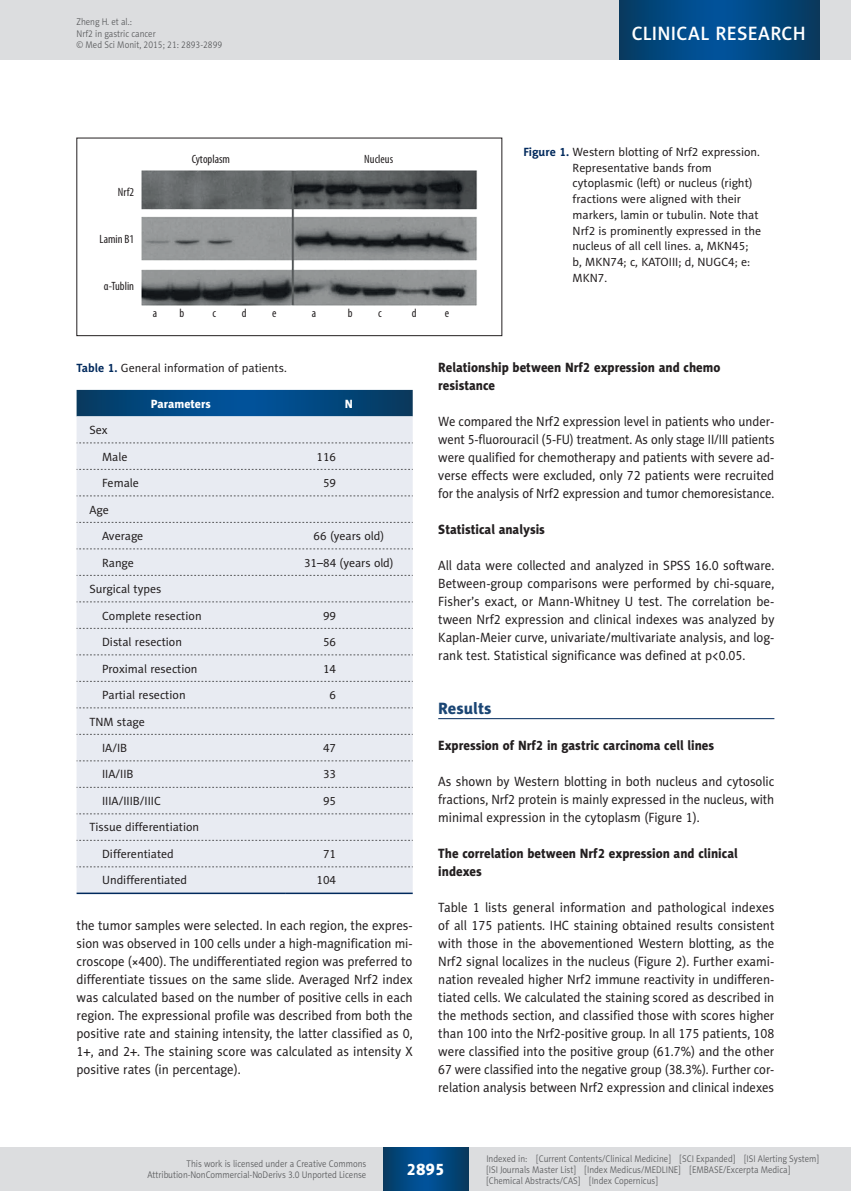
<style>
.page{position:relative;width:851px;height:1191px;background:#fff}
.page>*{position:absolute;margin:0;border:0;box-sizing:border-box;transform-origin:0 0}
.t1{font:19.5px "Naomi Sans EFN Medium";letter-spacing:.015em;color:#fff}
.MSM_Headline_1{font:16.5px "Naomi Sans EFN Heavy";color:#1a4574}
.t2{font:16.5px "Naomi Sans EFN Heavy";color:#fff}
.MSM_Body{font:13.5px/18px "Naomi Sans EFN";color:#231f20;text-align:justify;scale:.95 1}
.MSM_Body-2{font:13.5px/18px "Naomi Sans EFN";color:#231f20;text-align:justify;scale:.96 1}
.MSM_Body-3{font:13.5px/18px "Naomi Sans EFN";color:#231f20;text-align:justify;scale:.94 1}
.MSM_Headline_2{font:13.5px/18px "Naomi Sans EFN Heavy";color:#231f20;scale:.95 1}
.MSM_Rycina_tytul{font:12px/15.8px "Naomi Sans EFN";color:#231f20}
.MSM_Tabela_zawartosc{font:12px "Naomi Sans EFN";color:#231f20}
.t3{font:condensed 12px "Myriad Pro";color:#231f20}
.MSM_Tabela_tytul{font:12px "Naomi Sans EFN";color:#231f20}
.MSM_Tabela_Head{font:12px "Naomi Sans EFN Heavy";color:#fff}
.MSM_pagina_zywa{font:9.75px/11.2px "Naomi Sans EFN Light";color:#57585a;scale:.9 1}
.MSM_pagina_sygnatura{font:9.75px "Naomi Sans EFN Light";color:#57585a;scale:.9 1}
.s1{font-weight:700;color:#00295c}
</style>
<div class="page">
<hr style="left:438px;top:718px;width:336px;height:1px;background:#00295c">
<img style="left:141px;top:170px;width:336px;height:136px">
<div style="left:77px;top:138px;width:425px;height:198px;border:1px solid #231f20"></div>
<svg style="left:77px;top:390px;width:335px;height:26px;background:#02477f"></svg>
<div style="left:77px;top:416px;width:335px;height:476px;background:#e8ebf2"></div>
<svg style="left:77px;top:442px;width:336px;height:1px"></svg>
<svg style="left:77px;top:469px;width:336px;height:1px"></svg>
<svg style="left:77px;top:495px;width:336px;height:1px"></svg>
<svg style="left:77px;top:522px;width:336px;height:1px"></svg>
<svg style="left:77px;top:548px;width:336px;height:1px"></svg>
<svg style="left:77px;top:575px;width:336px;height:1px"></svg>
<svg style="left:77px;top:601px;width:336px;height:1px"></svg>
<svg style="left:77px;top:628px;width:336px;height:1px"></svg>
<svg style="left:77px;top:654px;width:336px;height:1px"></svg>
<svg style="left:77px;top:681px;width:336px;height:1px"></svg>
<svg style="left:77px;top:707px;width:336px;height:1px"></svg>
<svg style="left:77px;top:734px;width:336px;height:1px"></svg>
<svg style="left:77px;top:760px;width:336px;height:1px"></svg>
<svg style="left:77px;top:787px;width:336px;height:1px"></svg>
<svg style="left:77px;top:813px;width:336px;height:1px"></svg>
<svg style="left:77px;top:840px;width:336px;height:1px"></svg>
<svg style="left:77px;top:866px;width:336px;height:1px"></svg>
<hr style="left:77px;top:892px;width:208px;height:2px;background:#00295c">
<hr style="left:285px;top:892px;width:127px;height:2px;background:#00295c">
<div style="left:0;top:1148px;width:850px;height:43px;background:#dcdddf"></div>
<svg style="left:383px;top:1147px;width:85px;height:43px;background:#02477e"></svg>
<div style="left:0;top:0;width:850px;height:60px;background:#dcdddf"></div>
<svg style="left:619px;top:0;width:200px;height:60px;background:#02477e"></svg>
<p class="MSM_pagina_zywa" style="left:77px;top:16px;width:89px">Zheng H. et al.:<br>Nrf2 in gastric cancer</p>
<p class="MSM_pagina_sygnatura" style="left:77px;top:39px;width:163px">© Med Sci Monit, 2015; 21: 2893-2899</p>
<p class="t3" style="left:118px;top:186px;width:18px">Nrf2</p>
<p class="t3" style="left:100px;top:232px;width:36px">Lamin B1</p>
<p class="t3" style="left:104px;top:279px;width:32px">α-Tublin</p>
<p class="t3" style="left:192px;top:153px;width:40px">Cytoplasm</p>
<p class="t3" style="left:364px;top:153px;width:30px">Nucleus</p>
<p class="t3" style="left:153px;top:307px;width:6px">a</p>
<p class="t3" style="left:179px;top:307px;width:6px">b</p>
<p class="t3" style="left:212px;top:307px;width:5px">c</p>
<p class="t3" style="left:242px;top:307px;width:6px">d</p>
<p class="t3" style="left:272px;top:307px;width:6px">e</p>
<p class="t3" style="left:312px;top:307px;width:6px">a</p>
<p class="t3" style="left:348px;top:307px;width:6px">b</p>
<p class="t3" style="left:378px;top:307px;width:5px">c</p>
<p class="t3" style="left:411px;top:307px;width:6px">d</p>
<p class="t3" style="left:444px;top:307px;width:6px">e</p>
<h1 class="t1" style="left:631px;top:22px;width:175px">CLINICAL RESEARCH</h1>
<p class="MSM_Rycina_tytul" style="left:572px;top:144px;width:190px;text-indent:-49px"><span class="s1">Figure 1.</span> Western blotting of Nrf2 expression.<br>Representative bands from cytoplasmic (left) or nucleus (right) fractions were aligned with their markers, lamin or tubulin. Note that<br>Nrf2 is prominently expressed in the nucleus of all cell lines. a, MKN45;<br>b, MKN74; c, KATOIII; d, NUGC4; e:<br>MKN7.</p>
<p class="MSM_Tabela_tytul" style="left:77px;top:361px;width:212px"><span class="s1">Table 1.</span> General information of patients.</p>
<p class="MSM_Tabela_Head" style="left:151px;top:396px;width:61px">Parameters</p>
<p class="MSM_Tabela_Head" style="left:345px;top:396px;width:10px">N</p>
<p class="MSM_Tabela_zawartosc" style="left:89px;top:423px;width:20px">Sex</p>
<p class="MSM_Tabela_zawartosc" style="left:102px;top:449px;width:27px">Male</p>
<p class="MSM_Tabela_zawartosc" style="left:316px;top:449px;width:21px">116</p>
<p class="MSM_Tabela_zawartosc" style="left:102px;top:476px;width:38px">Female</p>
<p class="MSM_Tabela_zawartosc" style="left:323px;top:476px;width:15px">59</p>
<p class="MSM_Tabela_zawartosc" style="left:89px;top:502px;width:21px">Age</p>
<p class="MSM_Tabela_zawartosc" style="left:102px;top:529px;width:43px">Average</p>
<p class="MSM_Tabela_zawartosc" style="left:313px;top:529px;width:72px">66 (years old)</p>
<p class="MSM_Tabela_zawartosc" style="left:102px;top:555px;width:33px">Range</p>
<p class="MSM_Tabela_zawartosc" style="left:304px;top:555px;width:91px">31–84 (years old)</p>
<p class="MSM_Tabela_zawartosc" style="left:89px;top:582px;width:74px">Surgical types</p>
<p class="MSM_Tabela_zawartosc" style="left:102px;top:608px;width:101px">Complete resection</p>
<p class="MSM_Tabela_zawartosc" style="left:323px;top:608px;width:15px">99</p>
<p class="MSM_Tabela_zawartosc" style="left:102px;top:635px;width:81px">Distal resection</p>
<p class="MSM_Tabela_zawartosc" style="left:323px;top:635px;width:15px">56</p>
<p class="MSM_Tabela_zawartosc" style="left:102px;top:661px;width:97px">Proximal resection</p>
<p class="MSM_Tabela_zawartosc" style="left:323px;top:661px;width:15px">14</p>
<p class="MSM_Tabela_zawartosc" style="left:102px;top:688px;width:85px">Partial resection</p>
<p class="MSM_Tabela_zawartosc" style="left:329px;top:688px;width:8px">6</p>
<p class="MSM_Tabela_zawartosc" style="left:89px;top:714px;width:57px">TNM stage</p>
<p class="MSM_Tabela_zawartosc" style="left:102px;top:741px;width:27px">IA/IB</p>
<p class="MSM_Tabela_zawartosc" style="left:323px;top:741px;width:15px">47</p>
<p class="MSM_Tabela_zawartosc" style="left:102px;top:767px;width:33px">IIA/IIB</p>
<p class="MSM_Tabela_zawartosc" style="left:323px;top:767px;width:15px">33</p>
<p class="MSM_Tabela_zawartosc" style="left:102px;top:794px;width:60px">IIIA/IIIB/IIIC</p>
<p class="MSM_Tabela_zawartosc" style="left:323px;top:794px;width:15px">95</p>
<p class="MSM_Tabela_zawartosc" style="left:89px;top:820px;width:111px">Tissue differentiation</p>
<p class="MSM_Tabela_zawartosc" style="left:102px;top:847px;width:73px">Differentiated</p>
<p class="MSM_Tabela_zawartosc" style="left:323px;top:847px;width:15px">71</p>
<p class="MSM_Tabela_zawartosc" style="left:102px;top:873px;width:87px">Undifferentiated</p>
<p class="MSM_Tabela_zawartosc" style="left:316px;top:873px;width:21px">104</p>
<p class="MSM_Body" style="left:77px;top:916px;width:355px">the tumor samples were selected. In each region, the expres&shy;sion was observed in 100 cells under a high-magnification mi&shy;croscope (×400). The undifferentiated region was preferred to differentiate tissues on the same slide. Averaged Nrf2 index was calculated based on the number of positive cells in each region. The expressional profile was described from both the positive rate and staining intensity, the latter classified as 0, 1+, and 2+. The staining score was calculated as intensity X positive rates (in percentage).</p>
<p class="MSM_Headline_2" style="left:438px;top:358px;width:298px">Relationship between Nrf2 expression and chemo resistance</p>
<p class="MSM_Body-3" style="left:438px;top:412px;width:359px">We compared the Nrf2 expression level in patients who under&shy;went 5-fluorouracil (5-FU) treatment. As only stage II/III patients were qualified for chemotherapy and patients with severe ad&shy;verse effects were excluded, only 72 patients were recruited for the analysis of Nrf2 expression and tumor chemoresistance.</p>
<p class="MSM_Headline_2" style="left:438px;top:520px;width:114px">Statistical analysis</p>
<p class="MSM_Body" style="left:438px;top:556px;width:355px">All data were collected and analyzed in SPSS 16.0 software.<br>Between-group comparisons were performed by chi-square, Fisher’s exact, or Mann-Whitney U test. The correlation be&shy;tween Nrf2 expression and clinical indexes was analyzed by Kaplan-Meier curve, univariate/multivariate analysis, and log&shy;rank test. Statistical significance was defined at p&lt;0.05.</p>
<p class="MSM_Headline_1" style="left:438px;top:698px;width:55px">Results</p>
<p class="MSM_Headline_2" style="left:438px;top:736px;width:292px">Expression of Nrf2 in gastric carcinoma cell lines</p>
<p class="MSM_Body" style="left:438px;top:772px;width:355px">As shown by Western blotting in both nucleus and cytosolic fractions, Nrf2 protein is mainly expressed in the nucleus, with minimal expression in the cytoplasm (Figure 1).</p>
<p class="MSM_Headline_2" style="left:438px;top:844px;width:316px">The correlation between Nrf2 expression and clinical indexes</p>
<p class="MSM_Body-2" style="left:438px;top:898px;width:351px">Table 1 lists general information and pathological indexes of all 175 patients. IHC staining obtained results consistent with those in the abovementioned Western blotting, as the Nrf2 signal localizes in the nucleus (Figure 2). Further exami&shy;nation revealed higher Nrf2 immune reactivity in undifferen&shy;tiated cells. We calculated the staining scored as described in the methods section, and classified those with scores higher than 100 into the Nrf2-positive group. In all 175 patients, 108 were classified into the positive group (61.7%) and the other 67 were classified into the negative group (38.3%). Further cor&shy;relation analysis between Nrf2 expression and clinical indexes</p>
<p class="MSM_pagina_zywa" style="left:147px;top:1158px;width:245px;text-align:right">This work is licensed under a Creative Commons<br>Attribution-NonCommercial-NoDerivs 3.0 Unported License</p>
<p class="t2" style="left:406px;top:1159px;width:40px">2895</p>
<p class="MSM_pagina_zywa" style="left:486px;top:1152px;width:371px">Indexed in: [Current Contents/Clinical Medicine] [SCI Expanded] [ISI Alerting System] [ISI Journals Master List] [Index Medicus/MEDLINE] [EMBASE/Excerpta Medica] [Chemical Abstracts/CAS] [Index Copernicus]</p>
</div>
